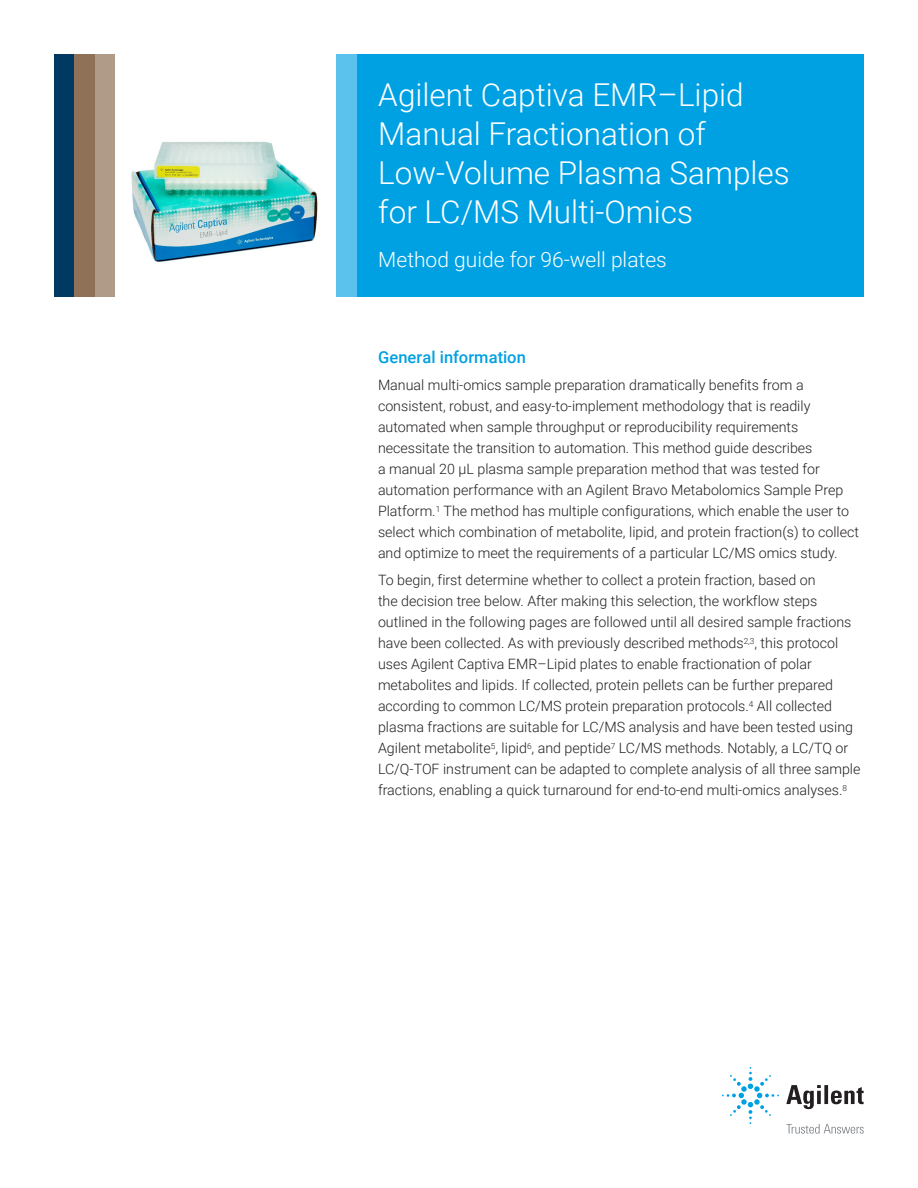
<style>
.page{position:relative;width:918px;height:1188px;background:#fff}
.page>*{position:absolute;margin:0;border:0;box-sizing:border-box;transform-origin:0 0}
.FLYER_front_photo_head_white{font:300 31.5px/39px "Roboto";color:#fff}
.FLYER_front_photo_subhead_white{font:300 21px "Roboto";color:#fff}
.FLYER_subhead_blue{font:500 16.5px "Roboto";letter-spacing:.005em;color:#00a1e3}
.FLYER_text_black{font:300 14.25px/21px "Roboto";color:#231f20}
</style>
<div class="page">
<img style="left:131px;top:123px;width:206px;height:158px">
<div style="left:358px;top:54px;width:506px;height:243px;background:#00a1e3"></div>
<div style="left:337px;top:54px;width:21px;height:243px;background:#5ac2ec"></div>
<div style="left:54px;top:54px;width:21px;height:243px;background:#003a63"></div>
<div style="left:74px;top:54px;width:21px;height:243px;background:#8f7157"></div>
<div style="left:95px;top:54px;width:20px;height:243px;background:#b09b89"></div>
<svg style="left:786px;top:1085px;width:78px;height:24px"></svg>
<svg style="left:722px;top:1067px;width:57px;height:57px"></svg>
<svg style="left:786px;top:1124px;width:78px;height:10px"></svg>
<p class="FLYER_front_photo_head_white" style="left:378px;top:74px;width:413px">Agilent Captiva EMR–Lipid<br>Manual Fractionation of<br>Low‑Volume Plasma Samples for LC/MS Multi-Omics</p>
<p class="FLYER_front_photo_subhead_white" style="left:378px;top:245px;width:290px">Method guide for 96-well plates</p>
<p class="FLYER_subhead_blue" style="left:378px;top:346px;width:150px">General information</p>
<p class="FLYER_text_black" style="left:378px;top:374px;width:483px">Manual multi-omics sample preparation dramatically benefits from a consistent, robust, and easy-to-implement methodology that is readily automated when sample throughput or reproducibility requirements necessitate the transition to automation. This method guide describes<br>a manual 20 µL plasma sample preparation method that was tested for automation performance with an Agilent Bravo Metabolomics Sample Prep Platform.<sup>1</sup> The method has multiple configurations, which enable the user to select which combination of metabolite, lipid, and protein fraction(s) to collect and optimize to meet the requirements of a particular LC/MS omics study.</p>
<p class="FLYER_text_black" style="left:378px;top:569px;width:484px">To begin, first determine whether to collect a protein fraction, based on<br>the decision tree below. After making this selection, the workflow steps outlined in the following pages are followed until all desired sample fractions have been collected. As with previously described methods<sup>2,3</sup>, this protocol uses Agilent Captiva EMR–Lipid plates to enable fractionation of polar metabolites and lipids. If collected, protein pellets can be further prepared according to common LC/MS protein preparation protocols.<sup>4</sup> All collected plasma fractions are suitable for LC/MS analysis and have been tested using Agilent metabolite<sup>5</sup>, lipid<sup>6</sup>, and peptide<sup>7</sup> LC/MS methods. Notably, a LC/TQ or LC/Q‑TOF instrument can be adapted to complete analysis of all three sample fractions, enabling a quick turnaround for end-to-end multi-omics analyses.<sup>8</sup></p>
</div>
